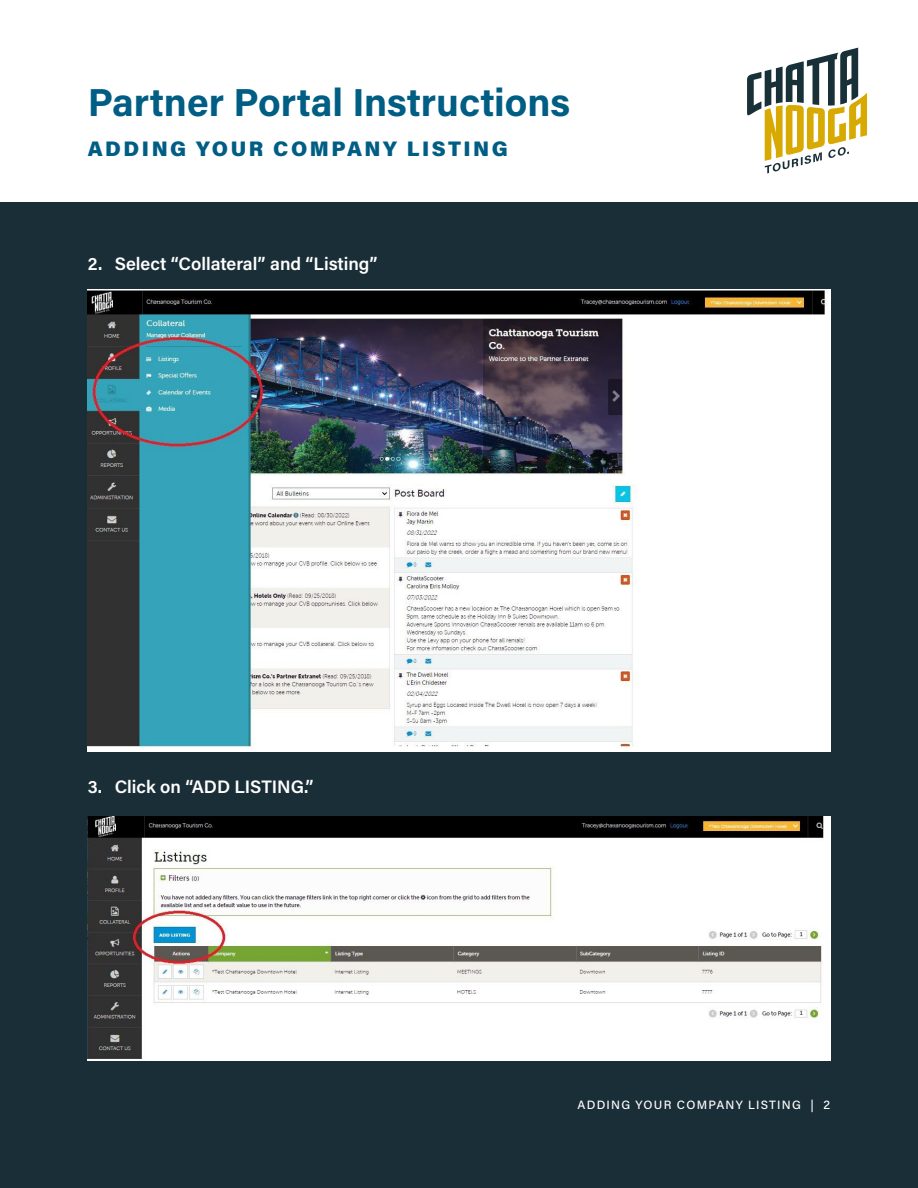
<style>
.page{position:relative;width:918px;height:1188px;background:#fff}
.page>*{position:absolute;margin:0;border:0;box-sizing:border-box;transform-origin:0 0}
.t1{font:700 39px "Acumin Pro";color:#005d84}
.t2{font:900 21px "Acumin Pro";letter-spacing:.12em;color:#005d84}
.t3{font:600 18px "Acumin Pro";color:#fff}
.t4{font:500 12px "Acumin Pro";letter-spacing:.1em;color:#fff}
</style>
<div class="page">
<svg style="left:747px;top:48px;width:120px;height:125px"></svg>
<div style="left:0;top:202px;width:918px;height:986px;background:#1a2e37"></div>
<img style="left:88px;top:290px;width:742px;height:462px">
<img style="left:88px;top:816px;width:742px;height:245px">
<h1 class="t1" style="left:88px;top:75px;width:484px">Partner Portal Instructions</h1>
<p class="t2" style="left:88px;top:134px;width:422px">ADDING YOUR COMPANY LISTING</p>
<p class="t3" style="left:88px;top:251px;width:291px">2. Select “Collateral” and “Listing”</p>
<p class="t3" style="left:88px;top:774px;width:227px">3. Click on “ADD LISTING.”</p>
<p class="t4" style="left:578px;top:1097px;width:254px">ADDING YOUR COMPANY LISTING | 2</p>
</div>
